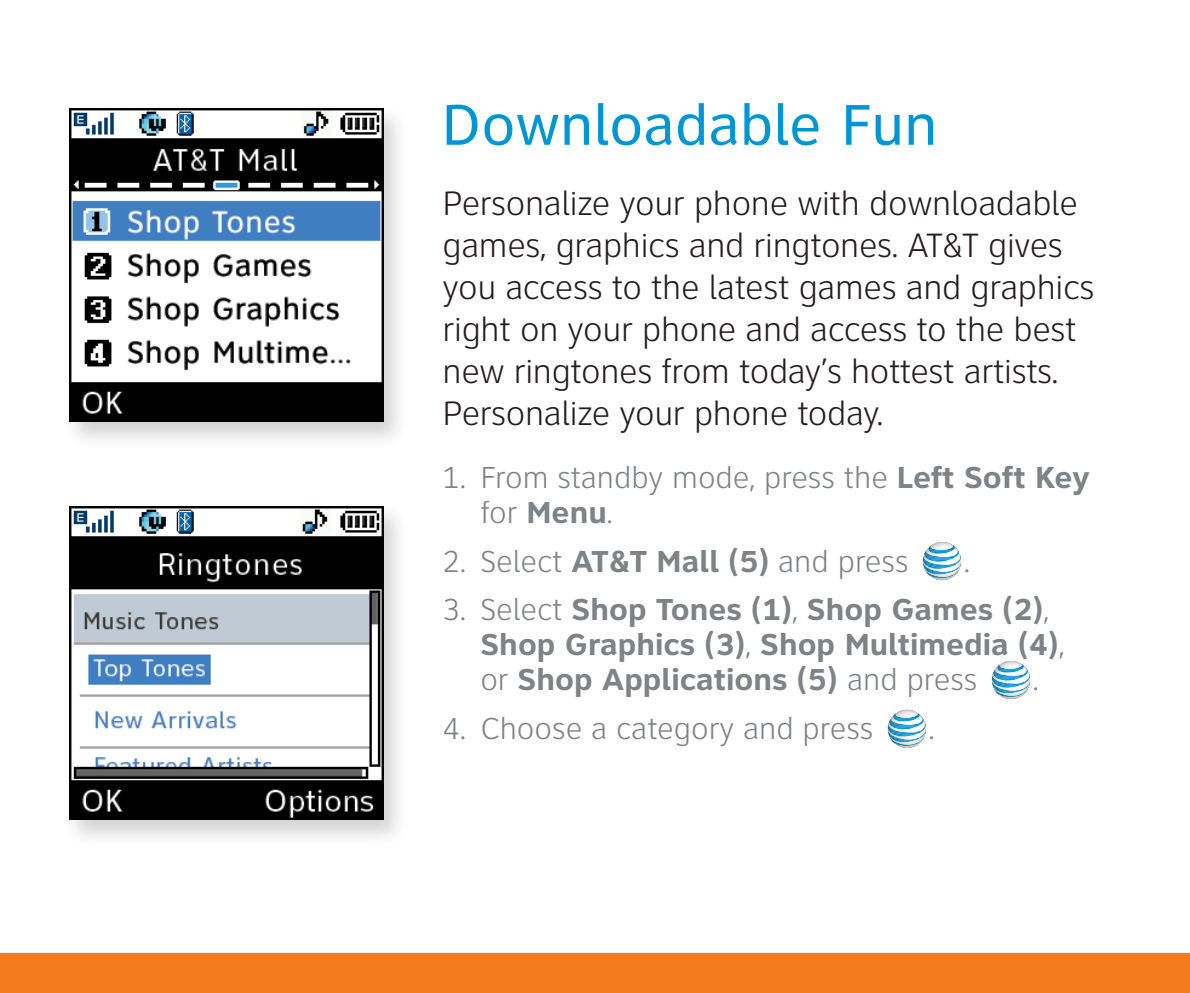
<style>
.page{position:relative;width:1190px;height:993px;background:#fff}
.page>*{position:absolute;margin:0;border:0;box-sizing:border-box;transform-origin:0 0}
.HEADER_BLUE{font:59.5px "Clearview ATT";color:#0096d6}
.SUBHEADER{font:300 35px/42px "Clearview ATT";letter-spacing:-.01em;color:#231f20}
.BULLETS{font:300 31.5px/35px "Clearview ATT";color:#808285}
.BULLETS-2{font:700 31.5px/35px "Clearview ATT";color:#808285}
.s1{font-weight:700}
.s2{font-weight:300}
</style>
<div class="page">
<div style="left:0;top:952px;width:1189px;height:41px;background:#f47b20"></div>
<svg style="left:923px;top:542px;width:38px;height:39px"></svg>
<svg style="left:928px;top:545px;width:32px;height:31px"></svg>
<svg style="left:929px;top:545px;width:30px;height:31px"></svg>
<svg style="left:929px;top:545px;width:30px;height:30px"></svg>
<svg style="left:930px;top:545px;width:29px;height:30px"></svg>
<svg style="left:930px;top:545px;width:29px;height:29px"></svg>
<svg style="left:930px;top:546px;width:29px;height:28px"></svg>
<svg style="left:931px;top:546px;width:28px;height:28px"></svg>
<svg style="left:931px;top:546px;width:28px;height:27px"></svg>
<svg style="left:932px;top:546px;width:26px;height:27px"></svg>
<svg style="left:932px;top:547px;width:26px;height:26px"></svg>
<svg style="left:932px;top:547px;width:26px;height:25px"></svg>
<svg style="left:933px;top:547px;width:25px;height:25px"></svg>
<svg style="left:934px;top:547px;width:24px;height:25px"></svg>
<svg style="left:934px;top:548px;width:24px;height:23px"></svg>
<svg style="left:934px;top:548px;width:23px;height:23px"></svg>
<svg style="left:935px;top:548px;width:22px;height:23px"></svg>
<svg style="left:935px;top:548px;width:22px;height:22px"></svg>
<svg style="left:936px;top:549px;width:21px;height:21px"></svg>
<svg style="left:991px;top:661px;width:39px;height:38px"></svg>
<svg style="left:997px;top:663px;width:31px;height:32px"></svg>
<svg style="left:997px;top:663px;width:31px;height:31px"></svg>
<svg style="left:998px;top:664px;width:30px;height:30px"></svg>
<svg style="left:999px;top:664px;width:29px;height:29px"></svg>
<svg style="left:999px;top:665px;width:29px;height:28px"></svg>
<svg style="left:1000px;top:665px;width:28px;height:28px"></svg>
<svg style="left:1000px;top:665px;width:28px;height:27px"></svg>
<svg style="left:1000px;top:665px;width:27px;height:27px"></svg>
<svg style="left:1001px;top:665px;width:26px;height:27px"></svg>
<svg style="left:1001px;top:666px;width:26px;height:25px"></svg>
<svg style="left:1002px;top:666px;width:25px;height:25px"></svg>
<svg style="left:1002px;top:666px;width:25px;height:24px"></svg>
<svg style="left:1003px;top:666px;width:23px;height:24px"></svg>
<svg style="left:1003px;top:667px;width:23px;height:23px"></svg>
<svg style="left:1004px;top:667px;width:22px;height:22px"></svg>
<svg style="left:887px;top:710px;width:38px;height:38px"></svg>
<svg style="left:893px;top:712px;width:31px;height:31px"></svg>
<svg style="left:894px;top:712px;width:30px;height:31px"></svg>
<svg style="left:894px;top:713px;width:30px;height:30px"></svg>
<svg style="left:895px;top:713px;width:29px;height:29px"></svg>
<svg style="left:896px;top:714px;width:28px;height:27px"></svg>
<svg style="left:896px;top:714px;width:27px;height:27px"></svg>
<svg style="left:897px;top:714px;width:26px;height:27px"></svg>
<svg style="left:897px;top:714px;width:26px;height:26px"></svg>
<svg style="left:898px;top:715px;width:25px;height:25px"></svg>
<svg style="left:898px;top:715px;width:25px;height:24px"></svg>
<svg style="left:899px;top:715px;width:23px;height:24px"></svg>
<svg style="left:899px;top:716px;width:23px;height:22px"></svg>
<svg style="left:900px;top:716px;width:22px;height:22px"></svg>
<div style="left:62px;top:103px;width:348px;height:348px;background:#231f20;opacity:.2"></div>
<img style="left:70px;top:108px;width:313px;height:314px">
<div style="left:62px;top:500px;width:348px;height:348px;background:#231f20;opacity:.2"></div>
<img style="left:70px;top:506px;width:313px;height:313px">
<p class="HEADER_BLUE" style="left:441px;top:91px;width:497px">Downloadable Fun</p>
<p class="SUBHEADER" style="left:442px;top:183px;width:653px">Personalize your phone with downloadable games, graphics and ringtones. AT&amp;T gives you access to the latest games and graphics right on your phone and access to the best new ringtones from today’s hottest artists.<br>Personalize your phone today.</p>
<p class="BULLETS" style="left:480px;top:460px;width:610px;text-indent:-38px">1. From standby mode, press the <span class="s1">Left Soft Key </span>for <span class="s1">Menu</span>.</p>
<p class="BULLETS" style="left:442px;top:544px;width:467px">2. Select <span class="s1">AT&amp;T Mall (5)</span> and press</p>
<p class="BULLETS" style="left:964px;top:544px;width:7px">.</p>
<p class="BULLETS-2" style="left:480px;top:592px;width:586px;text-indent:-38px"><span class="s2">3. Select</span> Shop Tones (1)<span class="s2">,</span> Shop Games (2)<span class="s2">,<br></span>Shop Graphics (3)<span class="s2">,</span> Shop Multimedia (4)<span class="s2">, or</span> Shop Applications (5) <span class="s2">and press</span></p>
<p class="BULLETS" style="left:1033px;top:663px;width:7px">.</p>
<p class="BULLETS" style="left:442px;top:712px;width:432px">4. Choose a category and press</p>
<p class="BULLETS" style="left:928px;top:712px;width:7px">.</p>
</div>
